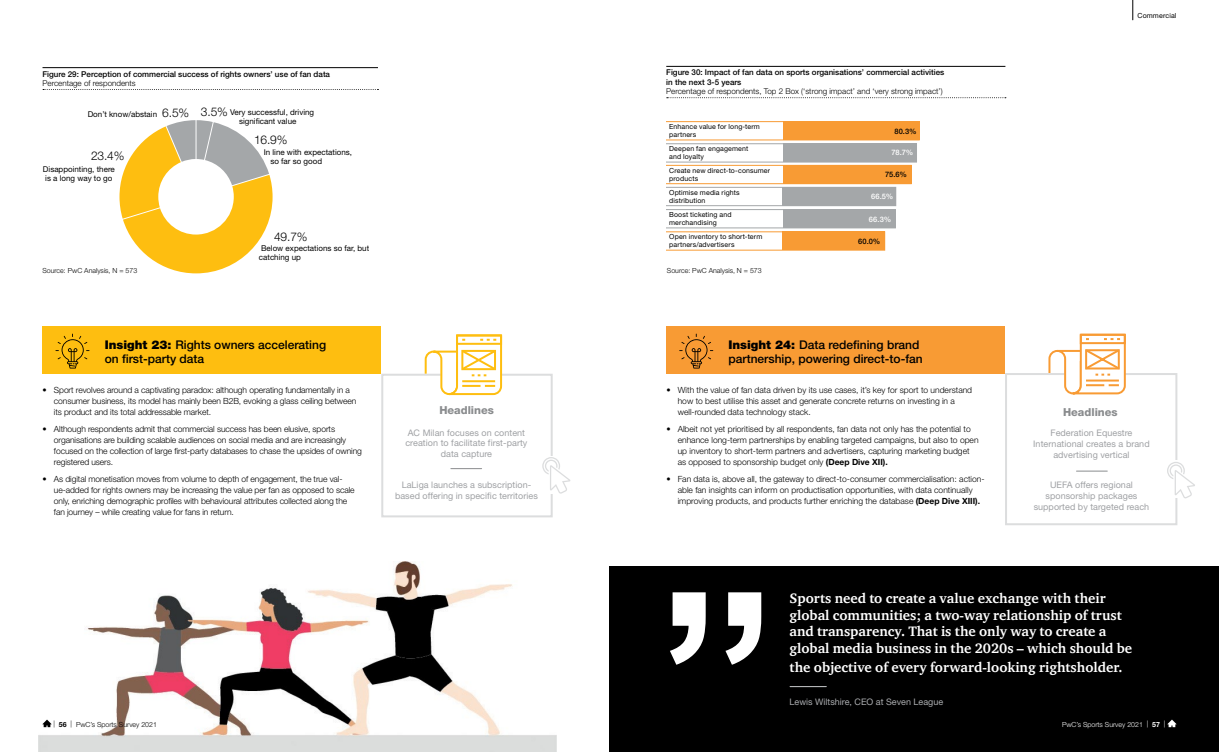
<style>
.page{position:relative;width:1219px;height:752px;background:#fff}
.page>*{position:absolute;margin:0;border:0;box-sizing:border-box;transform-origin:0 0}
.t1{font:700 14px/16.8px "ITC Charter Com";color:#fff}
.t2{font:500 12px/14.4px "Helvetica Neue LT Std";color:#000}
.t3{font:300 12px "Helvetica Neue LT Std";color:#000}
.t4{font:800 11px "Helvetica Neue LT Std";color:#8a8c8e}
.t5{font:9px/10.8px "Helvetica Neue LT Std";letter-spacing:.005em;color:#9fa1a4;text-align:center}
.t6{font:9px "Helvetica Neue LT Std";color:#aaacaf}
.t7{font:300 8.5px/11px "Helvetica Neue LT Std";letter-spacing:-.01em;color:#000}
.t8{font:8px/9px "Helvetica Neue LT Std";color:#000}
.t9{font:500 8px/9.5px "Helvetica Neue LT Std";color:#000}
.t10{font:300 8px "Helvetica Neue LT Std";color:#000}
.t11{font:500 7.5px "Helvetica Neue LT Std";color:#000}
.t12{font:500 7.5px "Helvetica Neue LT Std";color:#fff}
.t13{font:7px/8px "Helvetica Neue LT Std";letter-spacing:.02em;color:#000}
.t14{font:300 7px "Helvetica Neue LT Std";color:#000}
.t15{font:300 7px "Helvetica Neue LT Std";color:#fff}
.s1{font-weight:900}
.s2{font-weight:700}
</style>
<div class="page">
<hr style="left:43px;top:67px;width:335px;height:1px;background:#000">
<svg style="left:43px;top:89px;width:335px;height:1px"></svg>
<svg style="left:119px;top:120px;width:154px;height:153px"></svg>
<div style="left:783px;top:143px;width:134px;height:19px;background:#a4a7a9"></div>
<div style="left:783px;top:187px;width:113px;height:18px;background:#a4a7a9"></div>
<div style="left:783px;top:232px;width:102px;height:18px;background:#f89b34"></div>
<div style="left:783px;top:122px;width:136px;height:18px;background:#f89b34"></div>
<div style="left:783px;top:165px;width:128px;height:18px;background:#f89b34"></div>
<div style="left:783px;top:209px;width:113px;height:19px;background:#a4a7a9"></div>
<hr style="left:666px;top:66px;width:339px;height:1px;background:#000">
<svg style="left:667px;top:97px;width:339px;height:1px"></svg>
<div style="left:649px;top:121px;width:270px;height:19px;border:1px solid #f89b34"></div>
<div style="left:649px;top:143px;width:268px;height:19px;border:1px solid #a4a7a9"></div>
<div style="left:649px;top:165px;width:262px;height:19px;border:1px solid #f89b34"></div>
<div style="left:649px;top:187px;width:247px;height:19px;border:1px solid #a4a7a9"></div>
<div style="left:649px;top:209px;width:247px;height:19px;border:1px solid #a4a7a9"></div>
<div style="left:649px;top:231px;width:236px;height:19px;border:1px solid #f89b34"></div>
<div style="left:634px;top:115px;width:32px;height:141px;background:#fff"></div>
<img style="left:38px;top:561px;width:518px;height:190px">
<svg style="left:1132px;top:0;width:1px;height:20px"></svg>
<div style="left:43px;top:327px;width:338px;height:47px;background:#febe10"></div>
<svg style="left:55px;top:333px;width:34px;height:35px"></svg>
<div style="left:381px;top:373px;width:172px;height:144px;border:2px solid #dcddde"></div>
<svg style="left:424px;top:334px;width:79px;height:62px"></svg>
<hr style="left:451px;top:468px;width:31px;height:1px;background:#8a8c8e">
<div style="left:666px;top:327px;width:339px;height:47px;background:#f89b34"></div>
<svg style="left:679px;top:333px;width:34px;height:35px"></svg>
<div style="left:1005px;top:373px;width:172px;height:152px;border:2px solid #dcddde"></div>
<svg style="left:1047px;top:333px;width:80px;height:62px"></svg>
<hr style="left:1076px;top:470px;width:31px;height:1px;background:#8a8c8e">
<div style="left:610px;top:566px;width:609px;height:185px;background:#000"></div>
<hr style="left:790px;top:685px;width:36px;height:1px;background:#b6b8ba">
<svg style="left:670px;top:592px;width:91px;height:72px"></svg>
<svg style="left:1167px;top:719px;width:9px;height:7px"></svg>
<svg style="left:43px;top:719px;width:9px;height:7px"></svg>
<div style="left:540px;top:455px;width:70px;height:38px;background:#fff"></div>
<svg style="left:542px;top:457px;width:28px;height:36px"></svg>
<div style="left:1165px;top:460px;width:53px;height:38px;background:#fff"></div>
<svg style="left:1167px;top:462px;width:28px;height:36px"></svg>
<p class="t9" style="left:43px;top:69px;width:289px">Figure 29: Perception of commercial success of rights owners’ use of fan data</p>
<p class="t10" style="left:43px;top:78px;width:95px">Percentage of respondents</p>
<h2 class="t3" style="left:162px;top:105px;width:67px">6.5% 3.5%</h2>
<p class="t8" style="left:239px;top:108px;width:77px;text-indent:-9px">Very successful, driving significant value</p>
<p class="t8" style="left:88px;top:110px;width:71px">Don’t know/abstain</p>
<h2 class="t3" style="left:91px;top:148px;width:35px">23.4%</h2>
<p class="t8" style="left:43px;top:164px;width:73px">Disappointing, there is a long way to go</p>
<p class="t14" style="left:43px;top:266px;width:96px">Source: PwC Analysis, N = 573</p>
<h2 class="t3" style="left:254px;top:133px;width:35px">16.9%</h2>
<p class="t8" style="left:270px;top:147px;width:83px;text-indent:-7px">In line with expectations, so far so good</p>
<h2 class="t3" style="left:274px;top:229px;width:35px">49.7%</h2>
<p class="t8" style="left:259px;top:243px;width:112px">Below expectations so far, but catching up</p>
<h2 class="t2" style="left:105px;top:337px;width:223px"><span class="s1">Insight 23:</span> Rights owners accelerating on first-party data</h2>
<p class="t7" style="left:54px;top:384px;width:304px;text-indent:-11px">• Sport revolves around a captivating paradox: although operating fundamentally in a consumer business, its model has mainly been B2B, evoking a glass ceiling between its product and its total addressable market.</p>
<p class="t7" style="left:54px;top:423px;width:309px;text-indent:-11px">• Although respondents admit that commercial success has been elusive, sports organisations are building scalable audiences on social media and are increasingly focused on the collection of large first-party databases to chase the upsides of owning registered users.</p>
<p class="t7" style="left:54px;top:473px;width:302px;text-indent:-11px">• As digital monetisation moves from volume to depth of engagement, the true val&shy;ue-added for rights owners may be increasing the value per fan as opposed to scale only, enriching demographic profiles with behavioural attributes collected along the fan journey – while creating value for fans in return.</p>
<p class="t4" style="left:439px;top:403px;width:56px">Headlines</p>
<p class="t5" style="left:405px;top:426px;width:123px">AC Milan focuses on content creation to facilitate first-party data capture</p>
<p class="t5" style="left:395px;top:479px;width:144px">LaLiga launches a subscription&shy;based offering in specific territories</p>
<p class="t9" style="left:666px;top:68px;width:280px">Figure 30: Impact of fan data on sports organisations’ commercial activities in the next 3-5 years</p>
<p class="t10" style="left:666px;top:87px;width:278px">Percentage of respondents, Top 2 Box (‘strong impact’ and ‘very strong impact’)</p>
<p class="t13" style="left:669px;top:123px;width:92px">Enhance value for long-term partners</p>
<p class="t13" style="left:669px;top:167px;width:102px">Create new direct-to-consumer products</p>
<p class="t11" style="left:894px;top:126px;width:24px">80.3%</p>
<p class="t12" style="left:891px;top:148px;width:24px">78.7%</p>
<p class="t11" style="left:885px;top:170px;width:24px">75.6%</p>
<p class="t12" style="left:871px;top:192px;width:24px">66.5%</p>
<p class="t12" style="left:869px;top:214px;width:24px">66.3%</p>
<p class="t11" style="left:858px;top:236px;width:24px">60.0%</p>
<p class="t13" style="left:669px;top:145px;width:81px">Deepen fan engagement and loyalty</p>
<p class="t13" style="left:669px;top:188px;width:72px">Optimise media rights distribution</p>
<p class="t13" style="left:669px;top:210px;width:64px">Boost ticketing and merchandising</p>
<p class="t13" style="left:669px;top:232px;width:95px">Open inventory to short-term partners/advertisers</p>
<p class="t14" style="left:667px;top:266px;width:96px">Source: PwC Analysis, N = 573</p>
<h2 class="t2" style="left:728px;top:337px;width:196px"><span class="s1">Insight 24:</span> Data redefining brand partnership, powering direct-to-fan</h2>
<p class="t7" style="left:678px;top:384px;width:296px;text-indent:-11px">• With the value of fan data driven by its use cases, it’s key for sport to understand how to best utilise this asset and generate concrete returns on investing in a well-rounded data technology stack.</p>
<p class="t7" style="left:678px;top:423px;width:302px;text-indent:-11px">• Albeit not yet prioritised by all respondents, fan data not only has the potential to enhance long-term partnerships by enabling targeted campaigns, but also to open up inventory to short-term partners and advertisers, capturing marketing budget as opposed to sponsorship budget only <span class="s2">(Deep Dive XII).</span></p>
<p class="t7" style="left:678px;top:473px;width:308px;text-indent:-11px">• Fan data is, above all, the gateway to direct-to-consumer commercialisation: action&shy;able fan insights can inform on productisation opportunities, with data continually improving products, and products further enriching the database <span class="s2">(Deep Dive XIII).</span></p>
<p class="t13" style="left:1137px;top:12px;width:40px">Commercial</p>
<p class="t4" style="left:1063px;top:405px;width:56px">Headlines</p>
<p class="t5" style="left:1033px;top:427px;width:118px">Federation Equestre<br>International creates a brand advertising vertical</p>
<p class="t5" style="left:1034px;top:479px;width:117px">UEFA offers regional sponsorship packages supported by targeted reach</p>
<h1 class="t1" style="left:789px;top:589px;width:344px">Sports need to create a value exchange with their global communities; a two-way relationship of trust and transparency. That is the only way to create a global media business in the 2020s – which should be</h1>
<h1 class="t1" style="left:789px;top:658px;width:335px">the objective of every forward-looking rightsholder.</h1>
<p class="t6" style="left:789px;top:696px;width:155px">Lewis Wiltshire, CEO at Seven League</p>
<p class="t15" style="left:1062px;top:719px;width:100px">PwC’s Sports Survey 2021 | <span class="s2">57</span></p>
<p class="t14" style="left:53px;top:718px;width:3px">|</p>
<p class="t15" style="left:1164px;top:718px;width:3px">|</p>
<p class="t14" style="left:59px;top:719px;width:100px"><span class="s2">56</span> | PwC’s Sports Survey 2021</p>
</div>
